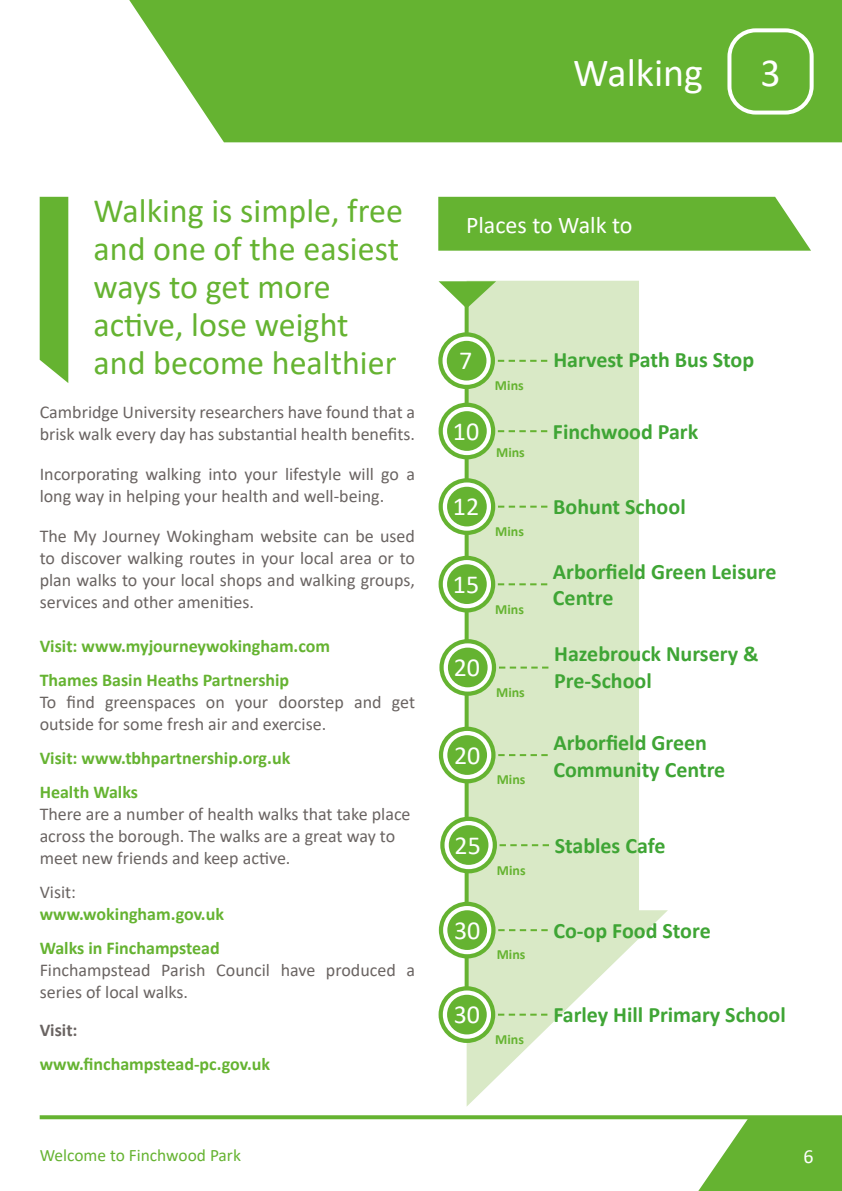
<style>
.page{position:relative;width:842px;height:1191px;background:#fff}
.page>*{position:absolute;margin:0;border:0;box-sizing:border-box;transform-origin:0 0}
.t1{font:40px "Calibri";color:#fff}
.t2{font:34px/38px "Calibri";color:#65b331}
.t3{font:26px "Calibri";color:#fff}
.t4{font:24px "Calibri";color:#fff}
.t5{font:700 22px/26.4px "Calibri";color:#3fa535}
.t6{font:20px "Calibri";color:#fff}
.t7{font:18px/22px "Calibri";color:#6a6462}
.t8{font:700 18px/34px "Calibri";color:#65b331}
.t9{font:700 18px "Calibri";color:#6a6462}
.t10{font:17.4px "Calibri";color:#65b331}
.t11{font:700 14px "Calibri";color:#65b331}
</style>
<div class="page">
<svg style="left:129px;top:0;width:713px;height:142px;background:#70b840"></svg>
<div style="left:40px;top:197px;width:28px;height:186px;background:#65b331"></div>
<svg style="left:698px;top:1119px;width:144px;height:72px"></svg>
<div style="left:729px;top:30px;width:83px;height:83px;background:#65b331;border-radius:26px"></div>
<div style="left:727px;top:28px;width:87px;height:87px;border:4px solid #fff;border-radius:26px"></div>
<svg style="left:438px;top:197px;width:373px;height:54px;background:#6db73c"></svg>
<svg style="left:40px;top:1115px;width:802px;height:4px;background:#6fb83e"></svg>
<svg style="left:467px;top:281px;width:201px;height:825px;fill:#d9e9c6"></svg>
<svg style="left:439px;top:281px;width:57px;height:27px"></svg>
<svg style="left:465px;top:298px;width:4px;height:688px"></svg>
<svg style="left:439px;top:403px;width:56px;height:56px"></svg>
<div style="left:443px;top:407px;width:48px;height:48px;background:#fff;border-radius:50%"></div>
<div style="left:447px;top:411px;width:40px;height:40px;background:#65b331;border-radius:50%"></div>
<svg style="left:498px;top:430px;width:49px;height:2px"></svg>
<svg style="left:439px;top:556px;width:56px;height:56px"></svg>
<div style="left:443px;top:560px;width:48px;height:48px;background:#fff;border-radius:50%"></div>
<div style="left:447px;top:564px;width:40px;height:40px;background:#65b331;border-radius:50%"></div>
<svg style="left:498px;top:583px;width:49px;height:2px"></svg>
<div style="left:439px;top:478px;width:56px;height:57px;background:#65b331;border-radius:50%"></div>
<svg style="left:443px;top:482px;width:48px;height:49px"></svg>
<div style="left:447px;top:487px;width:40px;height:39px;background:#65b331;border-radius:50%"></div>
<svg style="left:498px;top:505px;width:49px;height:2px"></svg>
<div style="left:438px;top:332px;width:57px;height:57px;background:#65b331;border-radius:50%"></div>
<svg style="left:442px;top:336px;width:49px;height:49px"></svg>
<div style="left:447px;top:341px;width:39px;height:39px;background:#65b331;border-radius:50%"></div>
<svg style="left:498px;top:360px;width:49px;height:2px"></svg>
<svg style="left:439px;top:639px;width:57px;height:57px"></svg>
<div style="left:444px;top:643px;width:48px;height:48px;background:#fff;border-radius:50%"></div>
<div style="left:448px;top:647px;width:40px;height:40px;background:#65b331;border-radius:50%"></div>
<svg style="left:499px;top:666px;width:49px;height:2px"></svg>
<svg style="left:439px;top:986px;width:56px;height:57px"></svg>
<svg style="left:443px;top:990px;width:48px;height:48px"></svg>
<div style="left:447px;top:994px;width:40px;height:40px;background:#65b331;border-radius:50%"></div>
<svg style="left:498px;top:1013px;width:49px;height:2px"></svg>
<svg style="left:439px;top:726px;width:56px;height:57px"></svg>
<div style="left:443px;top:731px;width:48px;height:48px;background:#fff;border-radius:50%"></div>
<div style="left:447px;top:735px;width:40px;height:40px;background:#65b331;border-radius:50%"></div>
<svg style="left:498px;top:754px;width:50px;height:2px"></svg>
<svg style="left:439px;top:901px;width:56px;height:57px"></svg>
<div style="left:443px;top:906px;width:48px;height:48px;background:#fff;border-radius:50%"></div>
<div style="left:447px;top:910px;width:40px;height:40px;background:#65b331;border-radius:50%"></div>
<svg style="left:498px;top:929px;width:50px;height:2px"></svg>
<svg style="left:440px;top:816px;width:57px;height:57px"></svg>
<svg style="left:444px;top:821px;width:49px;height:48px"></svg>
<div style="left:449px;top:825px;width:39px;height:40px;background:#65b331;border-radius:50%"></div>
<svg style="left:499px;top:844px;width:50px;height:2px"></svg>
<h1 class="t1" style="left:573px;top:45px;width:131px">Walking</h1>
<h1 class="t1" style="left:760px;top:45px;width:22px">3</h1>
<h2 class="t2" style="left:94px;top:191px;width:311px">Walking is simple, free</h2>
<h2 class="t2" style="left:94px;top:229px;width:307px">and one of the easiest ways to get more active, lose weight and become healthier</h2>
<p class="t7" style="left:40px;top:400px;width:377px">Cambridge University researchers have found that a brisk walk every day has substantial health benefits.</p>
<p class="t7" style="left:40px;top:462px;width:377px">Incorporating walking into your lifestyle will go a long way in helping your health and well-being.</p>
<p class="t7" style="left:40px;top:524px;width:377px;text-align:justify">The My Journey Wokingham website can be used to discover walking routes in your local area or to plan walks to your local shops and walking groups, services and other amenities.</p>
<p class="t8" style="left:40px;top:628px;width:292px">Visit: www.myjourneywokingham.com<br>Thames Basin Heaths Partnership</p>
<p class="t7" style="left:40px;top:690px;width:377px">To find greenspaces on your doorstep and get outside for some fresh air and exercise.</p>
<p class="t8" style="left:40px;top:740px;width:252px">Visit: www.tbhpartnership.org.uk<br>Health Walks</p>
<p class="t7" style="left:40px;top:802px;width:372px">There are a number of health walks that take place across the borough. The walks are a great way to meet new friends and keep active.</p>
<p class="t7" style="left:40px;top:880px;width:38px">Visit:</p>
<p class="t8" style="left:40px;top:896px;width:186px">www.wokingham.gov.uk<br>Walks in Finchampstead</p>
<p class="t7" style="left:40px;top:958px;width:377px">Finchampstead Parish Council have produced a series of local walks.</p>
<p class="t9" style="left:40px;top:1017px;width:39px">Visit:</p>
<p class="t8" style="left:40px;top:1046px;width:232px">www.finchampstead-pc.gov.uk</p>
<p class="t10" style="left:40px;top:1142px;width:203px">Welcome to Finchwood Park</p>
<h3 class="t4" style="left:466px;top:208px;width:168px">Places to Walk to</h3>
<h3 class="t3" style="left:459px;top:342px;width:15px">7</h3>
<p class="t5" style="left:553px;top:346px;width:202px">Harvest Path Bus Stop</p>
<p class="t11" style="left:495px;top:376px;width:30px">Mins</p>
<h3 class="t3" style="left:453px;top:413px;width:28px">10</h3>
<p class="t5" style="left:553px;top:418px;width:147px">Finchwood Park</p>
<p class="t11" style="left:496px;top:443px;width:30px">Mins</p>
<h3 class="t3" style="left:453px;top:488px;width:28px">12</h3>
<p class="t5" style="left:553px;top:493px;width:134px">Bohunt School</p>
<p class="t11" style="left:495px;top:521px;width:30px">Mins</p>
<h3 class="t3" style="left:453px;top:566px;width:28px">15</h3>
<p class="t11" style="left:495px;top:599px;width:30px">Mins</p>
<h3 class="t3" style="left:454px;top:649px;width:28px">20</h3>
<p class="t11" style="left:496px;top:682px;width:30px">Mins</p>
<h3 class="t3" style="left:454px;top:737px;width:28px">20</h3>
<p class="t11" style="left:497px;top:769px;width:30px">Mins</p>
<p class="t5" style="left:553px;top:558px;width:225px">Arborfield Green Leisure<br>Centre</p>
<p class="t5" style="left:554px;top:640px;width:206px">Hazebrouck Nursery &amp;<br>Pre-School</p>
<p class="t5" style="left:553px;top:729px;width:173px">Arborfield Green<br>Community Centre</p>
<h3 class="t3" style="left:455px;top:827px;width:28px">25</h3>
<p class="t5" style="left:555px;top:832px;width:112px">Stables Cafe</p>
<p class="t11" style="left:497px;top:860px;width:30px">Mins</p>
<h3 class="t3" style="left:454px;top:912px;width:28px">30</h3>
<p class="t5" style="left:553px;top:917px;width:159px">Co-op Food Store</p>
<p class="t11" style="left:497px;top:944px;width:30px">Mins</p>
<h3 class="t3" style="left:454px;top:996px;width:28px">30</h3>
<p class="t5" style="left:553px;top:1001px;width:234px">Farley Hill Primary School</p>
<p class="t11" style="left:495px;top:1029px;width:30px">Mins</p>
<p class="t6" style="left:803px;top:1142px;width:12px">6</p>
</div>
